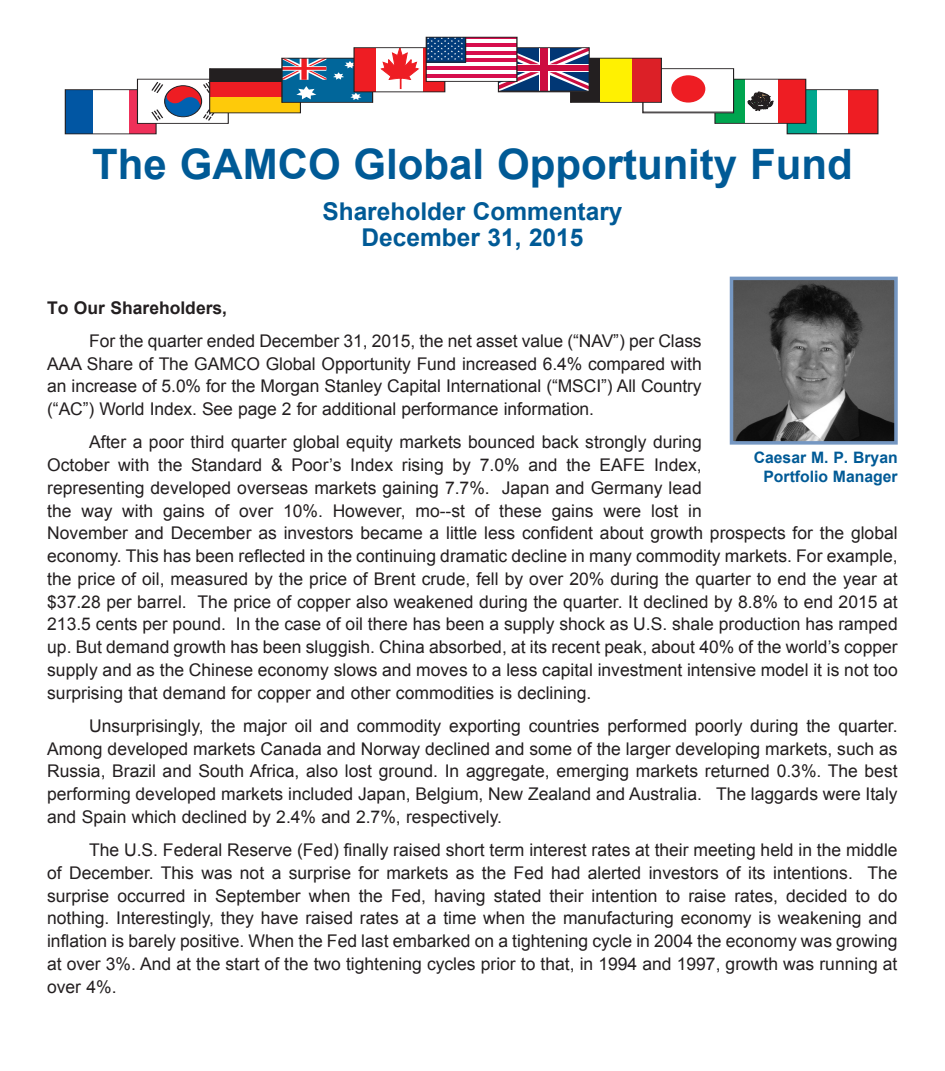
<style>
.page{position:relative;width:945px;height:1071px;background:#fff}
.page>*{position:absolute;margin:0;border:0;box-sizing:border-box;transform-origin:0 0}
.t1{font:700 42px "Arial";color:#005a96}
.t2{font:700 24.5px/26.2px "Arial";color:#005a96;text-align:center}
.t3{font:17.5px/22.8px "Arial";color:#231f20;text-align:justify}
.t4{font:700 17.5px "Arial";color:#231f20}
.t5{font:700 15.75px/19.2px "Arial";color:#005a96;text-align:right}
</style>
<div class="page">
<div style="left:787px;top:89px;width:91px;height:45px;border:1px solid #231f20"></div>
<svg style="left:643px;top:69px;width:234px;height:64px"></svg>
<div style="left:642px;top:68px;width:92px;height:45px;border:1px solid #231f20"></div>
<div style="left:571px;top:59px;width:90px;height:43px;background:#dc2027"></div>
<div style="left:571px;top:59px;width:29px;height:43px;background:#231f20"></div>
<div style="left:600px;top:59px;width:32px;height:43px;background:#fff101"></div>
<div style="left:570px;top:58px;width:92px;height:45px;border:1px solid #231f20"></div>
<div style="left:65px;top:89px;width:92px;height:45px;border:1px solid #231f20"></div>
<svg style="left:66px;top:38px;width:523px;height:95px"></svg>
<div style="left:426px;top:37px;width:92px;height:45px;border:1px solid #231f20"></div>
<img style="left:735px;top:282px;width:158px;height:158px">
<div style="left:730px;top:277px;width:168px;height:168px;border:4px solid #7597c2"></div>
<h1 class="t1" style="left:92px;top:141px;width:762px">The GAMCO Global Opportunity Fund</h1>
<h2 class="t2" style="left:322px;top:198px;width:302px">Shareholder Commentary<br>December 31, 2015</h2>
<p class="t4" style="left:47px;top:298px;width:181px">To Our Shareholders,</p>
<p class="t3" style="left:47px;top:329px;width:656px;text-indent:42px">For the quarter ended December 31, 2015, the net asset value (“NAV”) per Class AAA Share of The GAMCO Global Opportunity Fund increased 6.4% compared with an increase of 5.0% for the Morgan Stanley Capital International (“MSCI”) All Country (“AC”) World Index. See page 2 for additional performance information.</p>
<p class="t3" style="left:47px;top:431px;width:852px;text-align:left;text-indent:42px">After a poor third quarter global equity markets bounced back strongly during<br>October with the Standard &amp; Poor’s Index rising by 7.0% and the EAFE Index,<br>representing developed overseas markets gaining 7.7%. Japan and Germany lead<br>the way with gains of over 10%. However, mo--st of these gains were lost in<br>November and December as investors became a little less confident about growth prospects for the global economy. This has been reflected in the continuing dramatic decline in many commodity markets. For example, the price of oil, measured by the price of Brent crude, fell by over 20% during the quarter to end the year at $37.28 per barrel. The price of copper also weakened during the quarter. It declined by 8.8% to end 2015 at 213.5 cents per pound. In the case of oil there has been a supply shock as U.S. shale production has ramped up. But demand growth has been sluggish. China absorbed, at its recent peak, about 40% of the world’s copper supply and as the Chinese economy slows and moves to a less capital investment intensive model it is not too surprising that demand for copper and other commodities is declining.</p>
<p class="t3" style="left:47px;top:714px;width:852px;text-indent:42px">Unsurprisingly, the major oil and commodity exporting countries performed poorly during the quarter.<br>Among developed markets Canada and Norway declined and some of the larger developing markets, such as Russia, Brazil and South Africa, also lost ground. In aggregate, emerging markets returned 0.3%. The best performing developed markets included Japan, Belgium, New Zealand and Australia. The laggards were Italy and Spain which declined by 2.4% and 2.7%, respectively.</p>
<p class="t3" style="left:47px;top:839px;width:852px;text-indent:42px">The U.S. Federal Reserve (Fed) finally raised short term interest rates at their meeting held in the middle of December. This was not a surprise for markets as the Fed had alerted investors of its intentions. The surprise occurred in September when the Fed, having stated their intention to raise rates, decided to do nothing. Interestingly, they have raised rates at a time when the manufacturing economy is weakening and inflation is barely positive. When the Fed last embarked on a tightening cycle in 2004 the economy was growing at over 3%. And at the start of the two tightening cycles prior to that, in 1994 and 1997, growth was running at over 4%.</p>
<p class="t5" style="left:754px;top:448px;width:146px">Caesar M. P. Bryan<br>Portfolio Manager</p>
</div>
